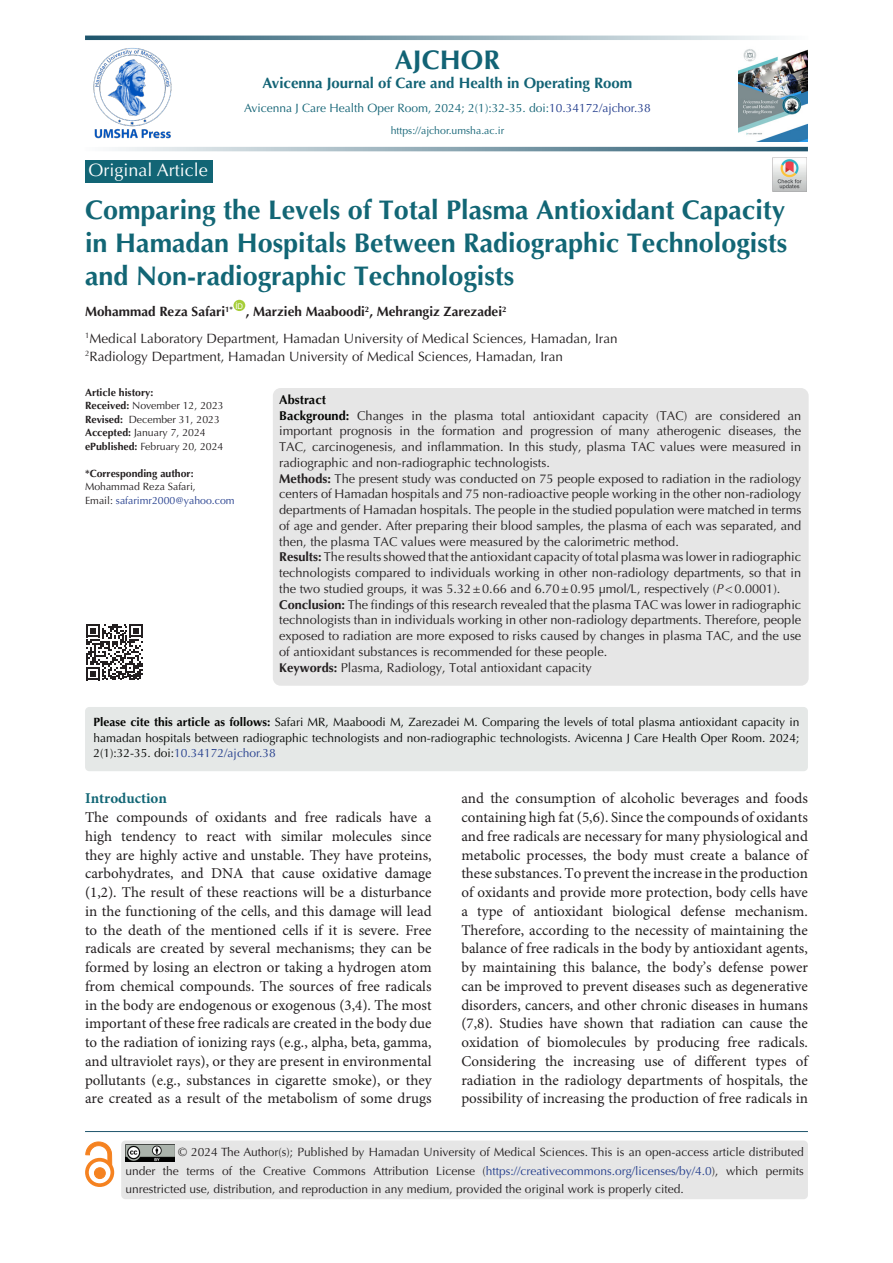
<style>
.page{position:relative;width:893px;height:1263px;background:#fff}
.page>*{position:absolute;margin:0;border:0;box-sizing:border-box;transform-origin:0 0}
.t1{font:700 27px/33px "Optima LT Std";color:#126675;text-align:justify}
.t2{font:700 27px "Optima LT Std";color:#126375}
.t3{font:18px "Optima LT Std";color:#fff}
.EndNote_Bibliography{font:15px/18.8px "Minion Pro";color:#231f20;text-align:justify}
.t4{font:700 15px "Optima LT Std";color:#126375}
.heading_1{font:700 15px "Minion Pro";color:#126675}
.t5{font:13.5px "Optima LT Std";color:#231f20}
.t6{font:700 13.5px "Optima LT Std";color:#231f20}
.EndNote_Bibliography-2{font:12.75px/15.8px "Optima LT Std";color:#231f20;text-align:justify}
.t7{font:700 12.75px "Optima LT Std";color:#040503}
.t8{font:12px/18px "Optima LT Std";color:#221e1f;text-align:justify}
.t9{font:12px/15.8px "Optima LT Std";color:#040503;text-align:justify}
.t10{font:12px "Optima LT Std";color:#126375}
.t11{font:10.5px "Optima LT Std";color:#231f20}
.t12{font:700 10.5px "Optima LT Std";color:#231f20}
.t13{font:10.5px "Optima LT Std";color:#253f8e}
.t14{font:10.5px "Optima LT Std";color:#126375}
.t15{font:7.8px "Arial";color:#fff}
.s1{color:#253f8e}
.s2{font-weight:700}
.s3{color:#231f20}
.s4{font-weight:700;color:#040503}
.s5{font-style:italic}
</style>
<div class="page">
<hr style="left:85px;top:1131px;width:723px;height:1px;background:#1f556c">
<div style="left:121px;top:1140px;width:687px;height:59px;background:#e6e6e6;border-radius:4px"></div>
<img style="left:125px;top:1145px;width:49px;height:17px">
<div style="left:233px;top:300px;width:12px;height:11px;background:#a6ce39;border-radius:50%"></div>
<div style="left:85px;top:160px;width:127px;height:22px;background:#126575"></div>
<img style="left:773px;top:158px;width:34px;height:34px">
<div style="left:85px;top:707px;width:723px;height:64px;background:#e5e8e7;border-radius:4px"></div>
<svg style="left:112px;top:147px;width:696px;height:4px;background:#8aa5b1"></svg>
<svg style="left:85px;top:36px;width:697px;height:4px;background:#88a5b1"></svg>
<div style="left:94px;top:1168px;width:11px;height:10px;background:#f58220;border-radius:50%"></div>
<div style="left:94px;top:1167px;width:11px;height:12px;border:1px solid #f58220;border-radius:50%"></div>
<div style="left:85px;top:1158px;width:29px;height:29px;border:4px solid #f58220;border-radius:50%"></div>
<svg style="left:86px;top:1142px;width:26px;height:24px"></svg>
<img style="left:738px;top:49px;width:69px;height:93px">
<img style="left:93px;top:48px;width:79px;height:91px">
<svg style="left:86px;top:624px;width:57px;height:56px"></svg>
<div style="left:273px;top:388px;width:536px;height:298px;background:#e6e6e6;border-radius:8px"></div>
<p class="t3" style="left:88px;top:160px;width:121px">Original Article</p>
<p class="t2" style="left:395px;top:44px;width:107px">AJCHOR</p>
<p class="t4" style="left:262px;top:74px;width:371px">Avicenna Journal of Care and Health in Operating Room</p>
<p class="t10" style="left:244px;top:101px;width:408px">Avicenna J Care Health Oper Room, 2024; 2(1):32-35. doi:<span class="s1">10.34172/ajchor.38</span></p>
<p class="t14" style="left:391px;top:124px;width:115px">https://ajchor.umsha.ac.ir</p>
<p class="t1" style="left:85px;top:194px;width:704px">Comparing the Levels of Total Plasma Antioxidant Capacity in Hamadan Hospitals Between Radiographic Technologists and Non-radiographic Technologists</p>
<p class="t6" style="left:85px;top:304px;width:149px">Mohammad Reza Safari<sup>1*</sup></p>
<p class="t15" style="left:235px;top:300px;width:9px">ID</p>
<p class="t6" style="left:246px;top:304px;width:262px">, Marzieh Maaboodi<sup>2</sup>, Mehrangiz Zarezadei<sup>2</sup></p>
<p class="t5" style="left:85px;top:330px;width:534px"><sup>1</sup>Medical Laboratory Department, Hamadan University of Medical Sciences, Hamadan, Iran</p>
<p class="t5" style="left:85px;top:348px;width:479px"><sup>2</sup>Radiology Department, Hamadan University of Medical Sciences, Hamadan, Iran</p>
<p class="t12" style="left:85px;top:386px;width:70px">Article history:</p>
<p class="t11" style="left:85px;top:400px;width:140px"><span class="s2">Received:</span> November 12, 2023</p>
<p class="t11" style="left:85px;top:413px;width:136px"><span class="s2">Revised:</span> December 31, 2023</p>
<p class="t11" style="left:85px;top:427px;width:122px"><span class="s2">Accepted:</span> January 7, 2024</p>
<p class="t11" style="left:85px;top:440px;width:140px"><span class="s2">ePublished:</span> February 20, 2024</p>
<p class="t12" style="left:85px;top:467px;width:110px">*Corresponding author:</p>
<p class="t11" style="left:85px;top:481px;width:112px">Mohammad Reza Safari,</p>
<p class="t13" style="left:85px;top:494px;width:151px"><span class="s3">Email:</span> safarimr2000@yahoo.com</p>
<p class="t7" style="left:279px;top:392px;width:48px">Abstract</p>
<p class="EndNote_Bibliography-2" style="left:279px;top:407px;width:524px"><span class="s4">Background:</span> Changes in the plasma total antioxidant capacity (TAC) are considered an important prognosis in the formation and progression of many atherogenic diseases, the TAC, carcinogenesis, and inflammation. In this study, plasma TAC values were measured in radiographic and non-radiographic technologists.</p>
<p class="EndNote_Bibliography-2" style="left:279px;top:470px;width:524px"><span class="s2">Methods:</span> The present study was conducted on 75 people exposed to radiation in the radiology centers of Hamadan hospitals and 75 non-radioactive people working in the other non-radiology departments of Hamadan hospitals. The people in the studied population were matched in terms of age and gender. After preparing their blood samples, the plasma of each was separated, and then, the plasma TAC values were measured by the calorimetric method.</p>
<p class="EndNote_Bibliography-2" style="left:279px;top:549px;width:524px"><span class="s2">Results:</span> The results showed that the antioxidant capacity of total plasma was lower in radiographic technologists compared to individuals working in other non-radiology departments, so that in the two studied groups, it was 5.32±0.66 and 6.70±0.95 μmol/L, respectively (<span class="s5">P</span>&lt;0.0001).</p>
<p class="EndNote_Bibliography-2" style="left:279px;top:596px;width:524px"><span class="s2">Conclusion:</span> The findings of this research revealed that the plasma TAC was lower in radiographic technologists than in individuals working in other non-radiology departments. Therefore, people exposed to radiation are more exposed to risks caused by changes in plasma TAC, and the use of antioxidant substances is recommended for these people.</p>
<p class="EndNote_Bibliography-2" style="left:279px;top:659px;width:314px"><span class="s2">Keywords:</span> Plasma, Radiology, Total antioxidant capacity</p>
<p class="t9" style="left:94px;top:714px;width:707px"><span class="s2">Please cite this article as follows:</span> Safari MR, Maaboodi M, Zarezadei M. Comparing the levels of total plasma antioxidant capacity in hamadan hospitals between radiographic technologists and non-radiographic technologists. Avicenna J Care Health Oper Room. 2024; 2(1):32-35. doi:<span class="s1">10.34172/ajchor.38</span></p>
<p class="heading_1" style="left:85px;top:788px;width:83px">Introduction</p>
<p class="EndNote_Bibliography" style="left:85px;top:808px;width:348px">The compounds of oxidants and free radicals have a high tendency to react with similar molecules since they are highly active and unstable. They have proteins, carbohydrates, and DNA that cause oxidative damage (1,2). The result of these reactions will be a disturbance in the functioning of the cells, and this damage will lead to the death of the mentioned cells if it is severe. Free radicals are created by several mechanisms; they can be formed by losing an electron or taking a hydrogen atom from chemical compounds. The sources of free radicals in the body are endogenous or exogenous (3,4). The most important of these free radicals are created in the body due to the radiation of ionizing rays (e.g., alpha, beta, gamma, and ultraviolet rays), or they are present in environmental pollutants (e.g., substances in cigarette smoke), or they are created as a result of the metabolism of some drugs</p>
<p class="EndNote_Bibliography" style="left:461px;top:790px;width:348px">and the consumption of alcoholic beverages and foods containing high fat (5,6). Since the compounds of oxidants and free radicals are necessary for many physiological and metabolic processes, the body must create a balance of these substances. To prevent the increase in the production of oxidants and provide more protection, body cells have a type of antioxidant biological defense mechanism.<br>Therefore, according to the necessity of maintaining the balance of free radicals in the body by antioxidant agents, by maintaining this balance, the body’s defense power can be improved to prevent diseases such as degenerative disorders, cancers, and other chronic diseases in humans (7,8). Studies have shown that radiation can cause the oxidation of biomolecules by producing free radicals.<br>Considering the increasing use of different types of radiation in the radiology departments of hospitals, the possibility of increasing the production of free radicals in</p>
<p class="t8" style="left:125px;top:1143px;width:680px;text-indent:53px"><span class="s3">© 2024 The Author(s); Published by Hamadan University of Medical Sciences.</span> This is an open-access article distributed under the terms of the Creative Commons Attribution License (<span class="s1">https://creativecommons.org/licenses/by/4.0</span>), which permits unrestricted use, distribution, and reproduction in any medium, provided the original work is properly cited.</p>
</div>
